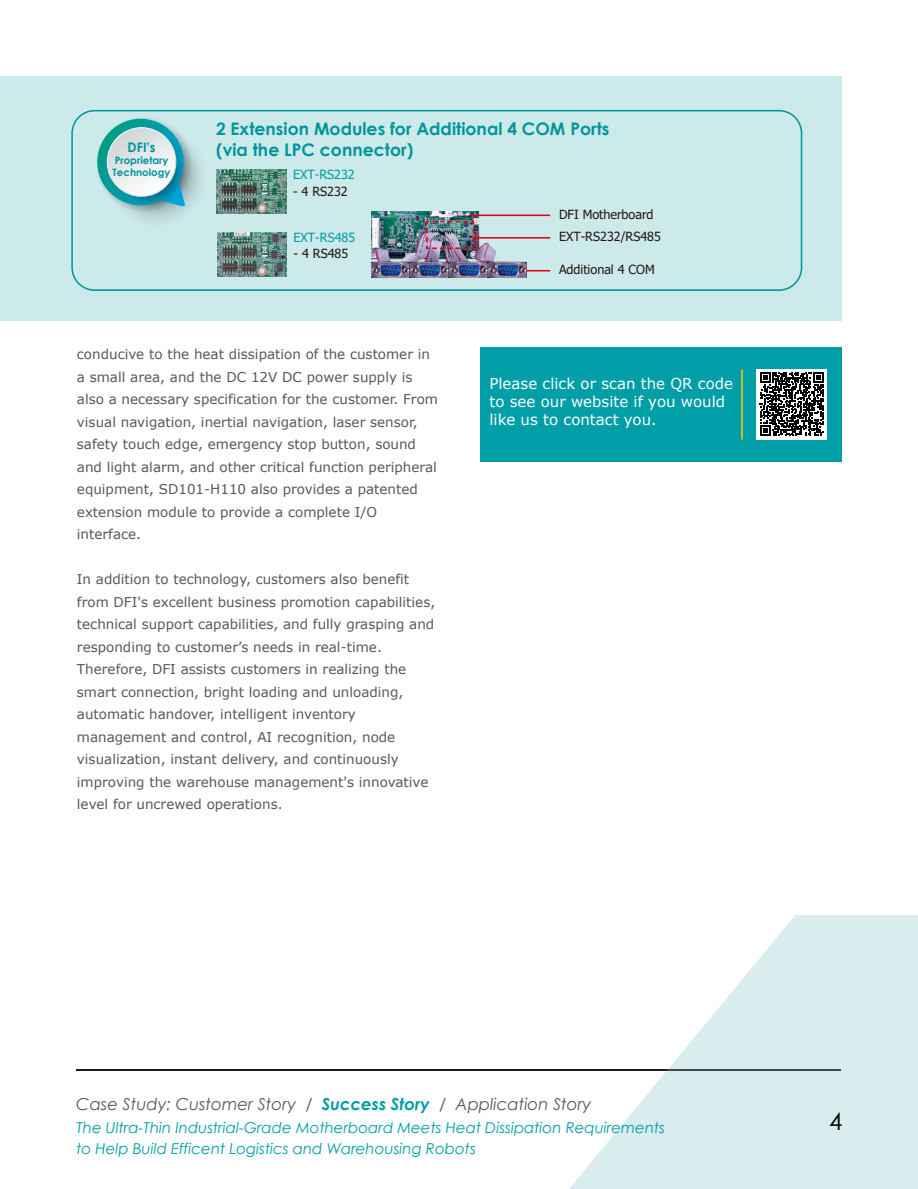
<style>
.page{position:relative;width:918px;height:1189px;background:#fff}
.page>*{position:absolute;margin:0;border:0;box-sizing:border-box;transform-origin:0 0}
.t1{font:24px "Century Gothic";color:#000}
.t2{font:700 17.25px/20.7px "Century Gothic";color:#00949d}
.t3{font:italic 16.5px "Century Gothic";color:#595757}
.t4{font:italic 15px/21px "Century Gothic";color:#009ca6}
.t5{font:15px/18px "Verdana";color:#fff}
.t6{font:13.5px/22.5px "Verdana";color:#595757}
.t7{font:700 13.2px "Century Gothic";color:#00949d}
.t8{font:12.6px/22.5px "Tahoma";color:#231815}
.t9{font:12.6px "Tahoma";color:#009ca6}
.t10{font:700 10.2px/12.3px "Century Gothic";color:#00949d}
.s1{font-weight:700;color:#009ca6}
</style>
<div class="page">
<hr style="left:77px;top:1068px;width:764px;height:2px;background:#231815">
<svg style="left:569px;top:915px;width:349px;height:273px;fill:#d9ecee"></svg>
<div style="left:0;top:77px;width:841px;height:244px;background:#cdeaeb"></div>
<img style="left:217px;top:170px;width:70px;height:43px">
<img style="left:217px;top:232px;width:70px;height:44px">
<img style="left:371px;top:212px;width:155px;height:65px">
<hr style="left:469px;top:214px;width:81px;height:2px;background:#e40012">
<hr style="left:474px;top:237px;width:76px;height:1px;background:#e40012">
<svg style="left:526px;top:270px;width:24px;height:1px"></svg>
<svg style="left:425px;top:220px;width:50px;height:30px"></svg>
<svg style="left:105px;top:125px;width:102px;height:102px"></svg>
<svg style="left:112px;top:130px;width:84px;height:84px"></svg>
<svg style="left:95px;top:116px;width:96px;height:96px"></svg>
<svg style="left:95px;top:119px;width:92px;height:90px"></svg>
<div style="left:71px;top:110px;width:731px;height:181px;border:2px solid #00959e;border-radius:22px"></div>
<div style="left:480px;top:347px;width:361px;height:114px;background:#009ea7"></div>
<hr style="left:741px;top:369px;width:2px;height:70px;background:#fccf00">
<div style="left:756px;top:368px;width:71px;height:71px;background:#fff"></div>
<svg style="left:760px;top:372px;width:64px;height:64px"></svg>
<p class="t7" style="left:128px;top:137px;width:29px">DFI's</p>
<p class="t10" style="left:113px;top:153px;width:59px">Proprietary<br>Technology</p>
<p class="t2" style="left:216px;top:117px;width:395px">2 Extension Modules for Additional 4 COM Ports (via the LPC connector)</p>
<p class="t9" style="left:293px;top:166px;width:63px">EXT-RS232</p>
<p class="t8" style="left:293px;top:180px;width:56px">- 4 RS232</p>
<p class="t9" style="left:294px;top:229px;width:63px">EXT-RS485</p>
<p class="t8" style="left:294px;top:243px;width:56px">- 4 RS485</p>
<p class="t8" style="left:559px;top:204px;width:103px">DFI Motherboard<br>EXT-RS232/RS485</p>
<p class="t8" style="left:559px;top:259px;width:97px">Additional 4 COM</p>
<p class="t6" style="left:77px;top:342px;width:363px">conducive to the heat dissipation of the customer in a small area, and the DC 12V DC power supply is also a necessary specification for the customer. From visual navigation, inertial navigation, laser sensor, safety touch edge, emergency stop button, sound and light alarm, and other critical function peripheral equipment, SD101-H110 also provides a patented extension module to provide a complete I/O interface.</p>
<p class="t6" style="left:77px;top:567px;width:360px">In addition to technology, customers also benefit from DFI's excellent business promotion capabilities, technical support capabilities, and fully grasping and responding to customer’s needs in real-time.<br>Therefore, DFI assists customers in realizing the smart connection, bright loading and unloading, automatic handover, intelligent inventory management and control, AI recognition, node visualization, instant delivery, and continuously improving the warehouse management's innovative level for uncrewed operations.</p>
<p class="t5" style="left:489px;top:374px;width:245px">Please click or scan the QR code to see our website if you would like us to contact you.</p>
<p class="t3" style="left:76px;top:1091px;width:517px">Case Study: Customer Story / <span class="s1">Success Story</span> / Application Story</p>
<p class="t4" style="left:77px;top:1116px;width:590px">The Ultra-Thin Industrial-Grade Motherboard Meets Heat Dissipation Requirements to Help Build Efficent Logistics and Warehousing Robots</p>
<h1 class="t1" style="left:829px;top:1104px;width:15px">4</h1>
</div>
